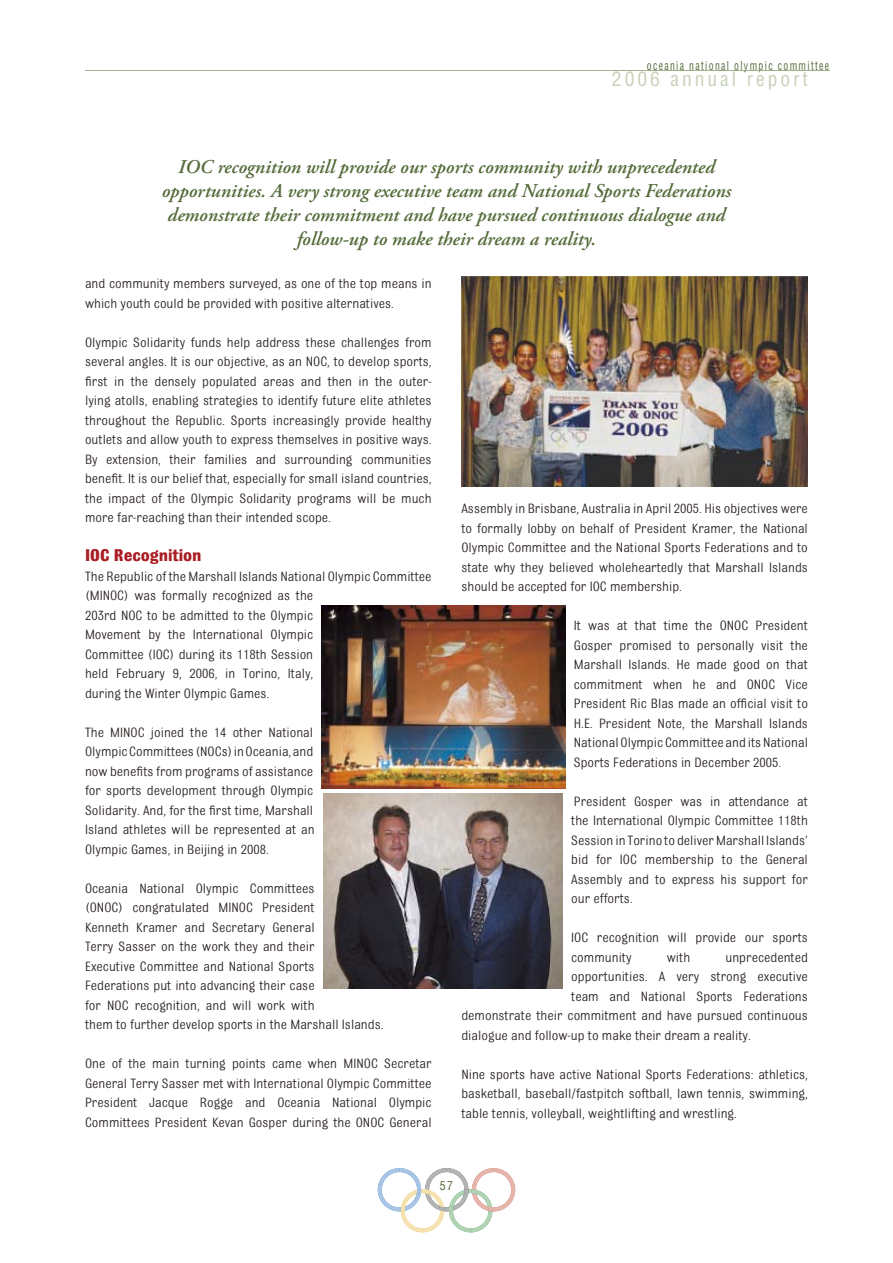
<style>
.page{position:relative;width:893px;height:1263px;background:#fff}
.page>*{position:absolute;margin:0;border:0;box-sizing:border-box;transform-origin:0 0}
.t1{font:italic 600 19.5px/24px "Adobe Garamond Pro";color:#546a39;text-align:center}
.t2{font:condensed 19.5px "Helvetica";letter-spacing:.15em;color:#c8d1b8}
.t3{font:700 18px "Bulldog";color:#a91e24}
.t4{font:14.25px/19.5px "Bulldog";color:#261f1d;text-align:justify}
.t5{font:condensed 12px "Helvetica";letter-spacing:.14em;color:#546a39;scale:.81 1}
.t6{font:condensed 12px "Helvetica";letter-spacing:.14em;color:#546a39}
</style>
<div class="page">
<img style="left:462px;top:276px;width:346px;height:211px">
<img style="left:323px;top:794px;width:240px;height:195px">
<img style="left:322px;top:605px;width:243px;height:183px">
<svg style="left:378px;top:1168px;width:137px;height:64px"></svg>
<hr style="left:85px;top:70px;width:744px;height:1px;background:#a4b28b">
<p class="t5" style="left:647px;top:59px;width:227px">oceania national olympic committee</p>
<h1 class="t2" style="left:612px;top:67px;width:197px">2006 annual report</h1>
<p class="t1" style="left:162px;top:156px;width:571px">IOC recognition will provide our sports community with unprecedented opportunities. A very strong executive team and National Sports Federations demonstrate their commitment and have pursued continuous dialogue and follow-up to make their dream a reality.</p>
<p class="t4" style="left:85px;top:274px;width:348px">and community members surveyed, as one of the top means in which youth could be provided with positive alternatives.</p>
<p class="t4" style="left:85px;top:332px;width:348px">Olympic Solidarity funds help address these challenges from several angles. It is our objective, as an NOC, to develop sports, first in the densely populated areas and then in the outer&shy;lying atolls, enabling strategies to identify future elite athletes throughout the Republic. Sports increasingly provide healthy outlets and allow youth to express themselves in positive ways.<br>By extension, their families and surrounding communities benefit. It is our belief that, especially for small island countries, the impact of the Olympic Solidarity programs will be much more far-reaching than their intended scope.</p>
<p class="t3" style="left:85px;top:546px;width:118px">IOC Recognition</p>
<p class="t4" style="left:85px;top:566px;width:348px;text-align:left">The Republic of the Marshall Islands National Olympic Committee (MINOC) was formally recognized as the<br>203rd NOC to be admitted to the Olympic<br>Movement by the International Olympic<br>Committee (IOC) during its 118th Session<br>held February 9, 2006, in Torino, Italy,<br>during the Winter Olympic Games.</p>
<p class="t4" style="left:85px;top:722px;width:231px">The MINOC joined the 14 other National Olympic Committees (NOCs) in Oceania, and now benefits from programs of assistance for sports development through Olympic Solidarity. And, for the first time, Marshall Island athletes will be represented at an Olympic Games, in Beijing in 2008.</p>
<p class="t4" style="left:85px;top:878px;width:300px;text-align:left">Oceania National Olympic Committees<br>(ONOC) congratulated MINOC President<br>Kenneth Kramer and Secretary General<br>Terry Sasser on the work they and their<br>Executive Committee and National Sports<br>Federations put into advancing their case<br>for NOC recognition, and will work with<br>them to further develop sports in the Marshall Islands.</p>
<p class="t4" style="left:85px;top:1054px;width:348px">One of the main turning points came when MINOC Secretar General Terry Sasser met with International Olympic Committee President Jacque Rogge and Oceania National Olympic Committees President Kevan Gosper during the ONOC General</p>
<p class="t4" style="left:461px;top:499px;width:348px">Assembly in Brisbane, Australia in April 2005. His objectives were to formally lobby on behalf of President Kramer, the National Olympic Committee and the National Sports Federations and to state why they believed wholeheartedly that Marshall Islands should be accepted for IOC membership.</p>
<p class="t4" style="left:574px;top:616px;width:236px">It was at that time the ONOC President Gosper promised to personally visit the Marshall Islands. He made good on that commitment when he and ONOC Vice President Ric Blas made an official visit to H.E. President Note, the Marshall Islands National Olympic Committee and its National Sports Federations in December 2005.</p>
<p class="t4" style="left:571px;top:791px;width:238px">President Gosper was in attendance at the International Olympic Committee 118th Session in Torino to deliver Marshall Islands’ bid for IOC membership to the General Assembly and to express his support for our efforts.</p>
<p class="t4" style="left:571px;top:928px;width:238px">IOC recognition will provide our sports community</p>
<p class="t4" style="left:667px;top:947px;width:25px">with</p>
<p class="t4" style="left:725px;top:947px;width:84px">unprecedented</p>
<p class="t4" style="left:571px;top:967px;width:238px">opportunities. A very strong executive</p>
<p class="t4" style="left:571px;top:986px;width:238px">team and National Sports Federations</p>
<p class="t4" style="left:461px;top:1006px;width:348px">demonstrate their commitment and have pursued continuous</p>
<p class="t4" style="left:461px;top:1025px;width:291px">dialogue and follow-up to make their dream a reality.</p>
<p class="t4" style="left:461px;top:1064px;width:348px">Nine sports have active National Sports Federations: athletics, basketball, baseball/fastpitch softball, lawn tennis, swimming, table tennis, volleyball, weightlifting and wrestling.</p>
<p class="t6" style="left:440px;top:1178px;width:15px">57</p>
</div>
